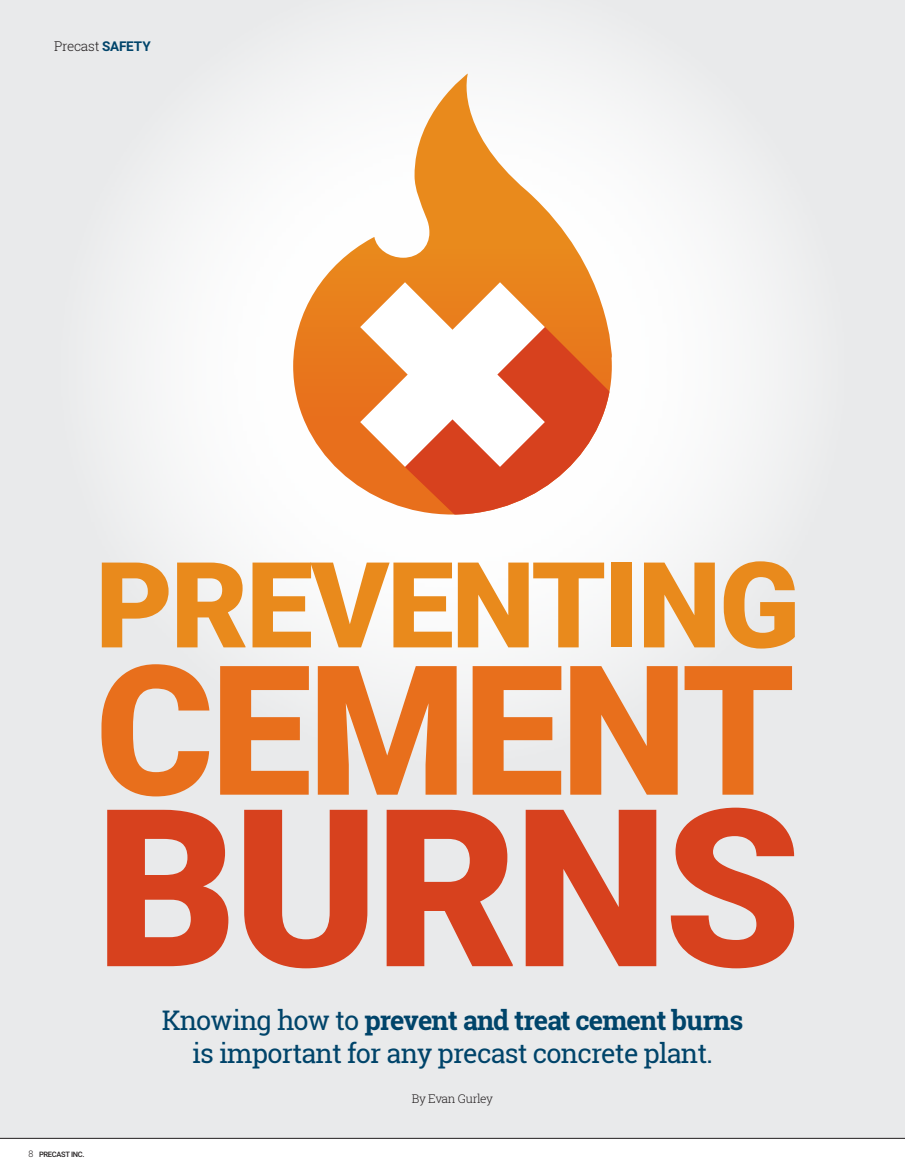
<style>
.page{position:relative;width:905px;height:1175px;background:#fff}
.page>*{position:absolute;margin:0;border:0;box-sizing:border-box;transform-origin:0 0}
.t1{font:900 219.9px "Roboto";letter-spacing:-.02em;color:#d7411e}
.t2{font:900 180.75px "Roboto";letter-spacing:-.02em;color:#e86f1c}
.t3{font:900 119.25px "Roboto";letter-spacing:-.02em;color:#e98a1c}
.t4{font:27px/33px "Roboto Slab";letter-spacing:-.03em;color:#00446a;text-align:center}
.t5{font:300 13.5px "Roboto Slab";letter-spacing:-.02em;color:#231f20}
.t6{font:300 12px "Roboto Slab";letter-spacing:-.03em;color:#231f20}
.t7{font:500 7.5px "Roboto";letter-spacing:-.04em;color:#231f20}
.s1{font-family:"Roboto";font-weight:700;color:#00446a}
.s2{font-weight:700}
.s3{font-family:"Roboto Slab";font-weight:300;font-size:9px}
</style>
<div class="page">
<div style="left:0;top:0;width:904px;height:1138px;background:#e9eaeb"></div>
<svg style="left:136px;top:48px;width:633px;height:641px;fill:#f6f7f7"></svg>
<hr style="left:0;top:1138px;width:904px;height:1px;background:#231f20">
<svg style="left:293px;top:73px;width:318px;height:142px"></svg>
<svg style="left:293px;top:215px;width:318px;height:299px;background:#eeaa7d"></svg>
<p class="t5" style="left:54px;top:37px;width:98px">Precast <span class="s1">SAFETY</span></p>
<h3 class="t3" style="left:95px;top:521px;width:706px">PREVENTING</h3>
<h2 class="t2" style="left:95px;top:603px;width:701px">CEMENT</h2>
<h1 class="t1" style="left:95px;top:734px;width:707px">BURNS</h1>
<p class="t4" style="left:162px;top:1003px;width:583px">Knowing how to <span class="s2">prevent and treat cement burns </span>is important for any precast concrete plant.</p>
<p class="t7" style="left:29px;top:1149px;width:57px"><span class="s3">8</span> PRECAST INC.</p>
<p class="t6" style="left:412px;top:1090px;width:83px">By Evan Gurley</p>
</div>
